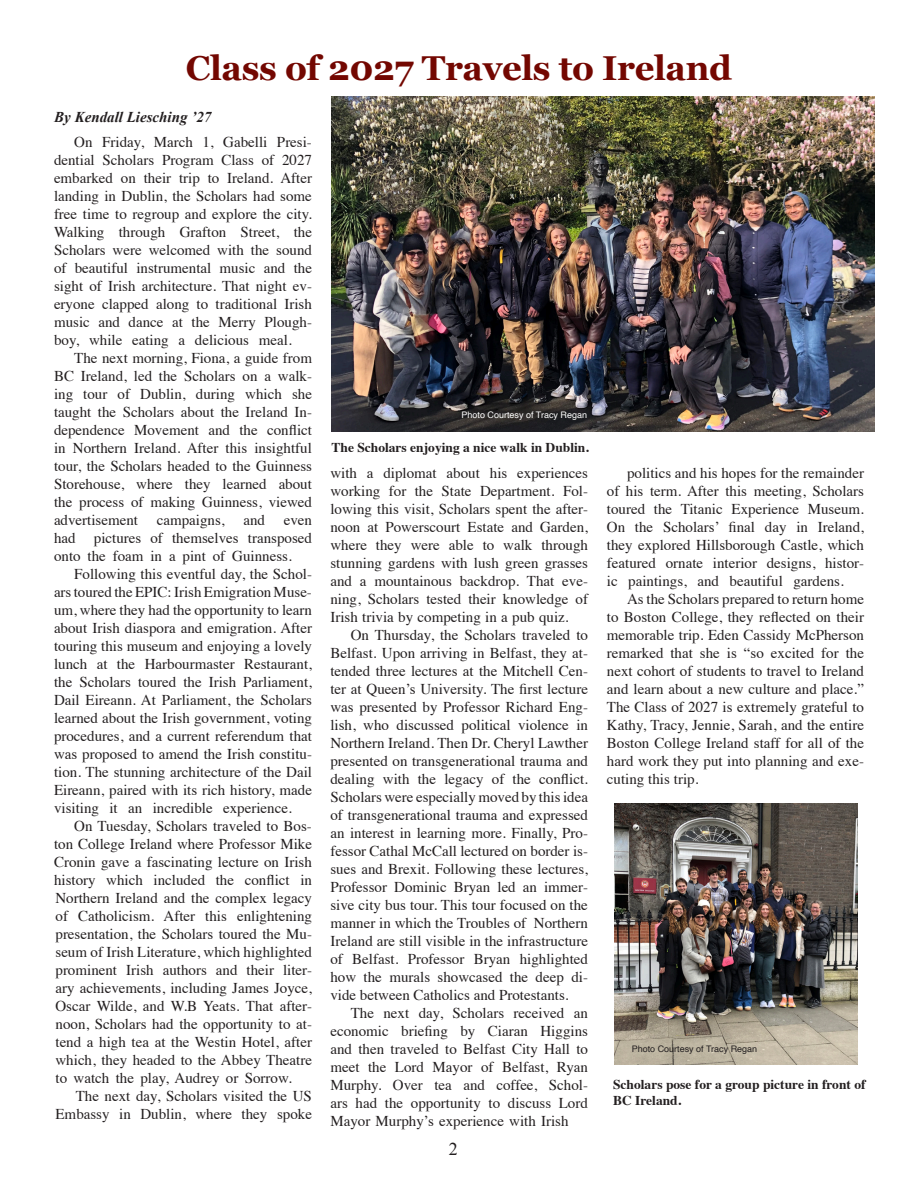
<style>
.page{position:relative;width:918px;height:1188px;background:#fff}
.page>*{position:absolute;margin:0;border:0;box-sizing:border-box;transform-origin:0 0}
.t1{font:700 34.5px "Georgia";letter-spacing:-.01em;color:#730701}
.t2{font:18px "Times New Roman";color:#231f20}
.t3{font:15px/18px "Times";color:#231f20;text-align:justify}
.t4{font:italic 700 15px "Times New Roman";color:#231f20}
.t5{font:700 13.5px/16.2px "Times";color:#231f20}
.t6{font:9px "Helvetica";color:#231f20}
.t7{font:9px "Helvetica";color:#fff}
</style>
<div class="page">
<img style="left:332px;top:97px;width:543px;height:335px">
<img style="left:615px;top:804px;width:243px;height:261px">
<h1 class="t1" style="left:186px;top:42px;width:548px">Class of 2027 Travels to Ireland</h1>
<p class="t4" style="left:54px;top:107px;width:159px">By Kendall Liesching ’27</p>
<p class="t3" style="left:54px;top:131px;width:260px;text-indent:20px">On Friday, March 1, Gabelli Presi&shy;dential Scholars Program Class of 2027 embarked on their trip to Ireland. After landing in Dublin, the Scholars had some free time to regroup and explore the city.<br>Walking through Grafton Street, the Scholars were welcomed with the sound of beautiful instrumental music and the sight of Irish architecture. That night ev&shy;eryone clapped along to traditional Irish music and dance at the Merry Plough&shy;boy, while eating a delicious meal.</p>
<p class="t3" style="left:54px;top:347px;width:260px;text-indent:20px">The next morning, Fiona, a guide from BC Ireland, led the Scholars on a walk&shy;ing tour of Dublin, during which she taught the Scholars about the Ireland In&shy;dependence Movement and the conflict in Northern Ireland. After this insightful tour, the Scholars headed to the Guinness Storehouse, where they learned about the process of making Guinness, viewed advertisement campaigns, and even had pictures of themselves transposed onto the foam in a pint of Guinness.</p>
<p class="t3" style="left:54px;top:563px;width:260px;text-indent:20px">Following this eventful day, the Schol&shy;ars toured the EPIC: Irish Emigration Muse&shy;um, where they had the opportunity to learn about Irish diaspora and emigration. After touring this museum and enjoying a lovely lunch at the Harbourmaster Restaurant, the Scholars toured the Irish Parliament, Dail Eireann. At Parliament, the Scholars learned about the Irish government, voting procedures, and a current referendum that was proposed to amend the Irish constitu&shy;tion. The stunning architecture of the Dail Eireann, paired with its rich history, made visiting it an incredible experience.</p>
<p class="t3" style="left:54px;top:815px;width:260px;text-indent:20px">On Tuesday, Scholars traveled to Bos&shy;ton College Ireland where Professor Mike Cronin gave a fascinating lecture on Irish history which included the conflict in Northern Ireland and the complex legacy of Catholicism. After this enlightening presentation, the Scholars toured the Mu&shy;seum of Irish Literature, which highlighted prominent Irish authors and their liter&shy;ary achievements, including James Joyce, Oscar Wilde, and W.B Yeats. That after&shy;noon, Scholars had the opportunity to at&shy;tend a high tea at the Westin Hotel, after which, they headed to the Abbey Theatre to watch the play, Audrey or Sorrow.</p>
<p class="t3" style="left:56px;top:1085px;width:258px;text-align:right">The next day, Scholars visited the US<br>Embassy in Dublin, where they spoke</p>
<p class="t7" style="left:462px;top:407px;width:127px">Photo Courtesy of Tracy Regan</p>
<p class="t5" style="left:332px;top:438px;width:259px">The Scholars enjoying a nice walk in Dublin.</p>
<p class="t3" style="left:330px;top:463px;width:259px">with a diplomat about his experiences working for the State Department. Fol&shy;lowing this visit, Scholars spent the after&shy;noon at Powerscourt Estate and Garden, where they were able to walk through stunning gardens with lush green grasses and a mountainous backdrop. That eve&shy;ning, Scholars tested their knowledge of Irish trivia by competing in a pub quiz.</p>
<p class="t3" style="left:330px;top:625px;width:259px;text-indent:20px">On Thursday, the Scholars traveled to Belfast. Upon arriving in Belfast, they at&shy;tended three lectures at the Mitchell Cen&shy;ter at Queen’s University. The first lecture was presented by Professor Richard Eng&shy;lish, who discussed political violence in Northern Ireland. Then Dr. Cheryl Lawther presented on transgenerational trauma and dealing with the legacy of the conflict.<br>Scholars were especially moved by this idea of transgenerational trauma and expressed an interest in learning more. Finally, Pro&shy;fessor Cathal McCall lectured on border is&shy;sues and Brexit. Following these lectures, Professor Dominic Bryan led an immer&shy;sive city bus tour. This tour focused on the manner in which the Troubles of Northern Ireland are still visible in the infrastructure of Belfast. Professor Bryan highlighted how the murals showcased the deep di&shy;vide between Catholics and Protestants.</p>
<p class="t3" style="left:330px;top:1003px;width:259px;text-indent:20px">The next day, Scholars received an economic briefing by Ciaran Higgins and then traveled to Belfast City Hall to meet the Lord Mayor of Belfast, Ryan Murphy. Over tea and coffee, Schol&shy;ars had the opportunity to discuss Lord Mayor Murphy’s experience with Irish</p>
<p class="t2" style="left:449px;top:1136px;width:10px">2</p>
<p class="t3" style="left:607px;top:463px;width:259px;text-indent:20px">politics and his hopes for the remainder of his term. After this meeting, Scholars toured the Titanic Experience Museum.<br>On the Scholars’ final day in Ireland, they explored Hillsborough Castle, which featured ornate interior designs, histor&shy;ic paintings, and beautiful gardens.</p>
<p class="t3" style="left:607px;top:589px;width:259px;text-indent:20px">As the Scholars prepared to return home to Boston College, they reflected on their memorable trip. Eden Cassidy McPherson remarked that she is “so excited for the next cohort of students to travel to Ireland and learn about a new culture and place.” The Class of 2027 is extremely grateful to Kathy, Tracy, Jennie, Sarah, and the entire Boston College Ireland staff for all of the hard work they put into planning and exe&shy;cuting this trip.</p>
<p class="t6" style="left:632px;top:1042px;width:127px">Photo Courtesy of Tracy Regan</p>
<p class="t5" style="left:613px;top:1075px;width:254px">Scholars pose for a group picture in front of<br>BC Ireland.</p>
</div>
